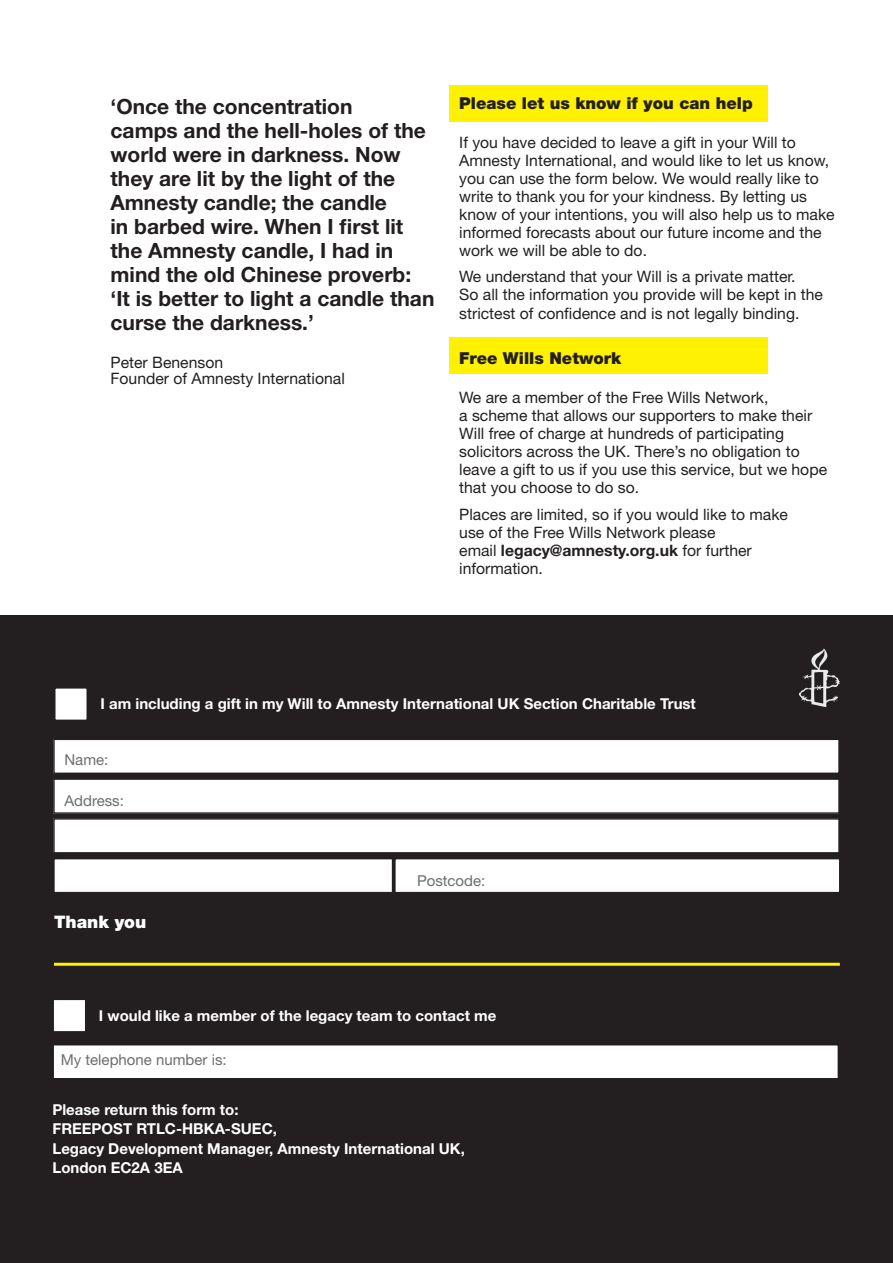
<style>
.page{position:relative;width:893px;height:1263px;background:#fff}
.page>*{position:absolute;margin:0;border:0;box-sizing:border-box;transform-origin:0 0}
.t1{font:700 21px/24px "Helvetica Neue";color:#231f20}
.pullouts{font:900 17.25px "Helvetica Neue";color:#fff}
.body{font:900 16.5px "Helvetica Neue";color:#231f20}
.body-2{font:15.75px/18px "Helvetica Neue";color:#231f20}
.pullouts-2{font:700 15px/19.5px "Helvetica Neue";color:#fff}
.pullouts-3{font:15px "Helvetica Neue";color:#6c6d70}
.s1{font-weight:700}
.s2{color:#231f20}
</style>
<div class="page">
<div style="left:449px;top:337px;width:319px;height:37px;background:#fff101"></div>
<div style="left:449px;top:85px;width:319px;height:37px;background:#fff101"></div>
<div style="left:0;top:615px;width:893px;height:648px;background:#231f20"></div>
<div style="left:54px;top:739px;width:785px;height:34px;background:#fff"></div>
<div style="left:53px;top:738px;width:787px;height:36px;border:2px solid #231f20"></div>
<div style="left:54px;top:779px;width:785px;height:34px;background:#fff"></div>
<div style="left:53px;top:778px;width:787px;height:36px;border:2px solid #231f20"></div>
<div style="left:54px;top:819px;width:785px;height:34px;background:#fff"></div>
<div style="left:53px;top:818px;width:787px;height:36px;border:2px solid #231f20"></div>
<div style="left:54px;top:859px;width:339px;height:34px;background:#fff"></div>
<div style="left:53px;top:858px;width:340px;height:35px;border:2px solid #231f20"></div>
<div style="left:55px;top:688px;width:32px;height:32px;background:#fff"></div>
<div style="left:54px;top:687px;width:34px;height:34px;border:2px solid #231f20"></div>
<div style="left:53px;top:1045px;width:785px;height:34px;background:#fff"></div>
<div style="left:52px;top:1044px;width:787px;height:35px;border:2px solid #231f20"></div>
<img style="left:799px;top:648px;width:41px;height:59px">
<div style="left:53px;top:999px;width:33px;height:33px;background:#fff"></div>
<div style="left:52px;top:998px;width:34px;height:34px;border:2px solid #231f20"></div>
<hr style="left:54px;top:963px;width:786px;height:3px;background:#fff101">
<div style="left:395px;top:859px;width:445px;height:34px;background:#fff"></div>
<div style="left:394px;top:858px;width:446px;height:35px;border:2px solid #231f20"></div>
<p class="t1" style="left:111px;top:94px;width:243px">‘Once the concentration</p>
<p class="t1" style="left:111px;top:118px;width:317px">camps and the hell-holes of the</p>
<p class="t1" style="left:111px;top:142px;width:292px">world were in darkness. Now</p>
<p class="t1" style="left:111px;top:166px;width:286px">they are lit by the light of the</p>
<p class="t1" style="left:111px;top:190px;width:278px">Amnesty candle; the candle</p>
<p class="t1" style="left:111px;top:214px;width:294px">in barbed wire. When I first lit</p>
<p class="t1" style="left:111px;top:238px;width:284px">the Amnesty candle, I had in</p>
<p class="t1" style="left:111px;top:262px;width:302px">mind the old Chinese proverb:</p>
<p class="t1" style="left:111px;top:286px;width:325px">‘It is better to light a candle than curse the darkness.’</p>
<p class="body-2" style="left:111px;top:353px;width:114px">Peter Benenson</p>
<p class="body-2" style="left:111px;top:369px;width:236px">Founder of Amnesty International</p>
<p class="body" style="left:459px;top:93px;width:295px">Please let us know if you can help</p>
<p class="body-2" style="left:459px;top:133px;width:377px">If you have decided to leave a gift in your Will to Amnesty International, and would like to let us know, you can use the form below. We would really like to write to thank you for your kindness. By letting us know of your intentions, you will also help us to make informed forecasts about our future income and the work we will be able to do.</p>
<p class="body-2" style="left:459px;top:268px;width:365px">We understand that your Will is a private matter.<br>So all the information you provide will be kept in the strictest of confidence and is not legally binding.</p>
<p class="body" style="left:459px;top:348px;width:163px">Free Wills Network</p>
<p class="body-2" style="left:459px;top:388px;width:369px">We are a member of the Free Wills Network,<br>a scheme that allows our supporters to make their Will free of charge at hundreds of participating solicitors across the UK. There’s no obligation to leave a gift to us if you use this service, but we hope that you choose to do so.</p>
<p class="body-2" style="left:459px;top:505px;width:330px">Places are limited, so if you would like to make use of the Free Wills Network please<br>email <span class="s1">legacy@amnesty.org.uk</span> for further information.</p>
<p class="pullouts-2" style="left:101px;top:694px;width:601px">I am including a gift in my Will to Amnesty International UK Section Charitable Trust<span class="s2">.</span></p>
<p class="pullouts-3" style="left:64px;top:751px;width:45px">Name:</p>
<p class="pullouts-3" style="left:64px;top:791px;width:61px">Address:</p>
<p class="pullouts" style="left:54px;top:912px;width:94px">Thank you</p>
<p class="pullouts-3" style="left:417px;top:872px;width:70px">Postcode:</p>
<p class="pullouts-2" style="left:99px;top:1005px;width:399px">I would like a member of the legacy team to contact me</p>
<p class="pullouts-3" style="left:61px;top:1051px;width:167px">My telephone number is:</p>
<p class="pullouts-2" style="left:52px;top:1099px;width:414px">Please return this form to:<br>FREEPOST RTLC-HBKA-SUEC,<br>Legacy Development Manager, Amnesty International UK,<br>London EC2A 3EA</p>
</div>
